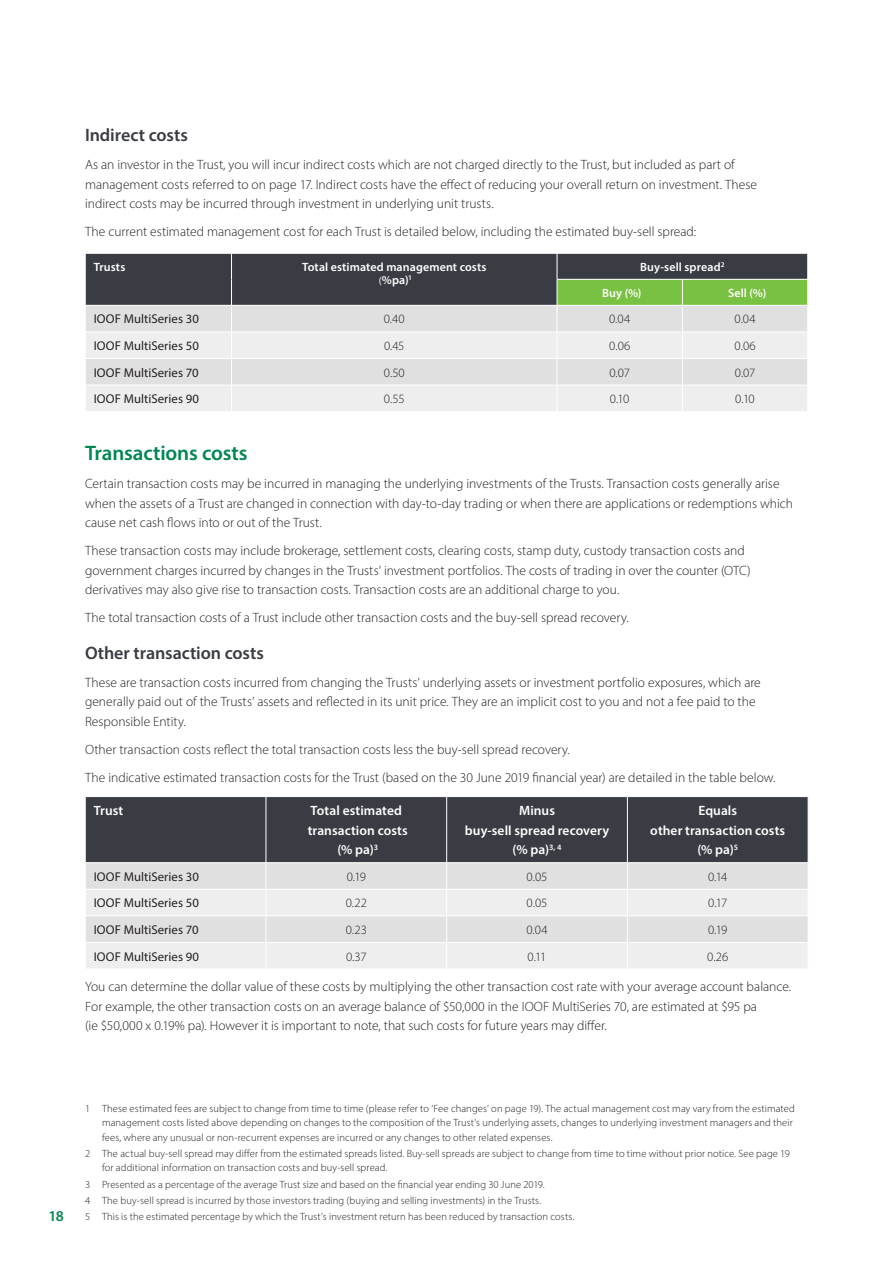
<style>
.page{position:relative;width:893px;height:1263px;background:#fff}
.page>*{position:absolute;margin:0;border:0;box-sizing:border-box;transform-origin:0 0}
._01_Subhead_1{font:600 21px "Myriad Pro";letter-spacing:-.01em;color:#008751}
._02_Subhead_2{font:600 18px "Myriad Pro";letter-spacing:-.005em;color:#393c43}
.t1{font:600 15px "Myriad Pro";color:#008751}
._07_Body_Text{font:300 13.5px/19.5px "Myriad Pro";color:#231f20}
._00_Table_Header{font:600 13.5px/19.5px "Myriad Pro";letter-spacing:.005em;color:#fff;text-align:center}
._03_Table_Body_Text{font:300 12.75px "Myriad Pro";letter-spacing:-.02em;color:#231f20}
._02_Table_Subhead_2{font:12.75px "Myriad Pro";letter-spacing:.01em;color:#231f20}
._03_Table_Body_Text-2{font:12.75px "Myriad Pro";letter-spacing:.01em;color:#231f20}
._00_Table_Header-2{font:600 12px/13.5px "Myriad Pro";letter-spacing:.01em;color:#fff;text-align:center}
._01_Table_Subhead_1{font:600 12px "Myriad Pro";letter-spacing:.015em;color:#fff}
._01_Footnotes{font:300 10.5px/14.2px "Myriad Pro";letter-spacing:.01em;color:#231f20}
.s1{font-weight:400;font-size:10.5px}
</style>
<div class="page">
<svg style="left:85px;top:253px;width:723px;height:158px;background:#b4b8b3"></svg>
<div style="left:86px;top:797px;width:722px;height:65px;background:#393c43"></div>
<div style="left:86px;top:863px;width:722px;height:26px;background:#e1e0e0"></div>
<svg style="left:86px;top:890px;width:722px;height:78px;background:#e9e9ea"></svg>
<hr style="left:266px;top:797px;width:1px;height:65px;background:#fff">
<hr style="left:446px;top:797px;width:1px;height:65px;background:#fff">
<hr style="left:627px;top:797px;width:1px;height:65px;background:#fff">
<hr style="left:85px;top:942px;width:181px;height:1px;background:#fff">
<hr style="left:266px;top:942px;width:181px;height:1px;background:#fff">
<svg style="left:266px;top:863px;width:1px;height:105px"></svg>
<hr style="left:447px;top:942px;width:180px;height:1px;background:#fff">
<svg style="left:446px;top:863px;width:1px;height:105px"></svg>
<hr style="left:627px;top:942px;width:181px;height:1px;background:#fff">
<svg style="left:627px;top:863px;width:1px;height:105px"></svg>
<hr style="left:85px;top:915px;width:181px;height:1px;background:#fff">
<hr style="left:266px;top:915px;width:181px;height:1px;background:#fff">
<hr style="left:447px;top:915px;width:180px;height:1px;background:#fff">
<hr style="left:627px;top:915px;width:181px;height:1px;background:#fff">
<p class="_02_Subhead_2" style="left:85px;top:124px;width:104px">Indirect costs</p>
<p class="_07_Body_Text" style="left:85px;top:155px;width:674px">As an investor in the Trust, you will incur indirect costs which are not charged directly to the Trust, but included as part of management costs referred to on page 17. Indirect costs have the effect of reducing your overall return on investment. These indirect costs may be incurred through investment in underlying unit trusts.</p>
<p class="_07_Body_Text" style="left:85px;top:222px;width:613px">The current estimated management cost for each Trust is detailed below, including the estimated buy-sell spread:</p>
<p class="_00_Table_Header-2" style="left:94px;top:260px;width:33px">Trusts</p>
<p class="_00_Table_Header-2" style="left:302px;top:260px;width:186px">Total estimated management costs <span class="s1">(</span>%pa)<sup>1</sup></p>
<p class="_00_Table_Header-2" style="left:640px;top:260px;width:86px">Buy-sell spread<sup>2</sup></p>
<p class="_01_Table_Subhead_1" style="left:602px;top:285px;width:41px">Buy (%)</p>
<p class="_01_Table_Subhead_1" style="left:728px;top:285px;width:40px">Sell (%)</p>
<p class="_02_Table_Subhead_2" style="left:94px;top:311px;width:107px">IOOF MultiSeries 30</p>
<p class="_03_Table_Body_Text" style="left:384px;top:311px;width:23px">0.40</p>
<p class="_03_Table_Body_Text" style="left:609px;top:311px;width:23px">0.04</p>
<p class="_03_Table_Body_Text" style="left:734px;top:311px;width:23px">0.04</p>
<p class="_02_Table_Subhead_2" style="left:94px;top:338px;width:107px">IOOF MultiSeries 50</p>
<p class="_03_Table_Body_Text" style="left:384px;top:338px;width:22px">0.45</p>
<p class="_03_Table_Body_Text" style="left:609px;top:338px;width:23px">0.06</p>
<p class="_03_Table_Body_Text" style="left:734px;top:338px;width:23px">0.06</p>
<p class="_02_Table_Subhead_2" style="left:94px;top:364px;width:106px">IOOF MultiSeries 70</p>
<p class="_03_Table_Body_Text" style="left:384px;top:365px;width:22px">0.50</p>
<p class="_03_Table_Body_Text" style="left:609px;top:365px;width:22px">0.07</p>
<p class="_03_Table_Body_Text" style="left:735px;top:365px;width:22px">0.07</p>
<p class="_02_Table_Subhead_2" style="left:94px;top:391px;width:107px">IOOF MultiSeries 90</p>
<p class="_03_Table_Body_Text" style="left:384px;top:391px;width:22px">0.55</p>
<p class="_03_Table_Body_Text" style="left:610px;top:391px;width:21px">0.10</p>
<p class="_03_Table_Body_Text" style="left:735px;top:391px;width:21px">0.10</p>
<p class="_01_Subhead_1" style="left:85px;top:440px;width:164px">Transactions costs</p>
<p class="_07_Body_Text" style="left:85px;top:474px;width:709px">Certain transaction costs may be incurred in managing the underlying investments of the Trusts. Transaction costs generally arise when the assets of a Trust are changed in connection with day-to-day trading or when there are applications or redemptions which cause net cash flows into or out of the Trust.</p>
<p class="_07_Body_Text" style="left:85px;top:541px;width:667px">These transaction costs may include brokerage, settlement costs, clearing costs, stamp duty, custody transaction costs and government charges incurred by changes in the Trusts’ investment portfolios. The costs of trading in over the counter (OTC) derivatives may also give rise to transaction costs. Transaction costs are an additional charge to you.</p>
<p class="_07_Body_Text" style="left:85px;top:608px;width:545px">The total transaction costs of a Trust include other transaction costs and the buy-sell spread recovery.</p>
<p class="_02_Subhead_2" style="left:85px;top:641px;width:180px">Other transaction costs</p>
<p class="_07_Body_Text" style="left:85px;top:672px;width:677px">These are transaction costs incurred from changing the Trusts’ underlying assets or investment portfolio exposures, which are generally paid out of the Trusts’ assets and reflected in its unit price. They are an implicit cost to you and not a fee paid to the<br>Responsible Entity.</p>
<p class="_07_Body_Text" style="left:85px;top:739px;width:486px">Other transaction costs reflect the total transaction costs less the buy-sell spread recovery.</p>
<p class="_07_Body_Text" style="left:85px;top:767px;width:692px">The indicative estimated transaction costs for the Trust (based on the 30 June 2019 financial year) are detailed in the table below.</p>
<p class="_00_Table_Header" style="left:94px;top:800px;width:31px">Trust</p>
<p class="_00_Table_Header" style="left:308px;top:800px;width:101px">Total estimated transaction costs (% pa)<sup>3</sup></p>
<p class="_00_Table_Header" style="left:465px;top:800px;width:146px">Minus<br>buy-sell spread recovery (% pa)<sup>3,</sup> <sup>4</sup></p>
<p class="_00_Table_Header" style="left:650px;top:800px;width:136px">Equals<br>other transaction costs (% pa)<sup>5</sup></p>
<p class="_03_Table_Body_Text-2" style="left:94px;top:869px;width:107px">IOOF MultiSeries 30</p>
<p class="_03_Table_Body_Text" style="left:347px;top:869px;width:21px">0.19</p>
<p class="_03_Table_Body_Text" style="left:527px;top:869px;width:22px">0.05</p>
<p class="_03_Table_Body_Text" style="left:708px;top:869px;width:21px">0.14</p>
<p class="_03_Table_Body_Text-2" style="left:94px;top:895px;width:107px">IOOF MultiSeries 50</p>
<p class="_03_Table_Body_Text" style="left:346px;top:895px;width:23px">0.22</p>
<p class="_03_Table_Body_Text" style="left:527px;top:895px;width:22px">0.05</p>
<p class="_03_Table_Body_Text" style="left:708px;top:895px;width:21px">0.17</p>
<p class="_03_Table_Body_Text-2" style="left:94px;top:922px;width:106px">IOOF MultiSeries 70</p>
<p class="_03_Table_Body_Text" style="left:346px;top:922px;width:23px">0.23</p>
<p class="_03_Table_Body_Text" style="left:526px;top:922px;width:23px">0.04</p>
<p class="_03_Table_Body_Text" style="left:708px;top:922px;width:21px">0.19</p>
<p class="_03_Table_Body_Text-2" style="left:94px;top:948px;width:107px">IOOF MultiSeries 90</p>
<p class="_03_Table_Body_Text" style="left:346px;top:948px;width:22px">0.37</p>
<p class="_03_Table_Body_Text" style="left:528px;top:948px;width:20px">0.11</p>
<p class="_03_Table_Body_Text" style="left:707px;top:948px;width:22px">0.26</p>
<p class="_07_Body_Text" style="left:85px;top:977px;width:708px">You can determine the dollar value of these costs by multiplying the other transaction cost rate with your average account balance.<br>For example, the other transaction costs on an average balance of $50,000 in the IOOF MultiSeries 70, are estimated at $95 pa<br>(ie $50,000 x 0.19% pa). However it is important to note, that such costs for future years may differ.</p>
<p class="t1" style="left:48px;top:1206px;width:17px">18</p>
<p class="_01_Footnotes" style="left:102px;top:1101px;width:694px;text-indent:-17px">1 These estimated fees are subject to change from time to time (please refer to ‘Fee changes’ on page 19). The actual management cost may vary from the estimated management costs listed above depending on changes to the composition of the Trust's underlying assets, changes to underlying investment managers and their fees, where any unusual or non-recurrent expenses are incurred or any changes to other related expenses.</p>
<p class="_01_Footnotes" style="left:102px;top:1146px;width:689px;text-indent:-17px">2 The actual buy-sell spread may differ from the estimated spreads listed. Buy-sell spreads are subject to change from time to time without prior notice. See page 19 for additional information on transaction costs and buy-sell spread.</p>
<p class="_01_Footnotes" style="left:85px;top:1177px;width:461px">3 Presented as a percentage of the average Trust size and based on the financial year ending 30 June 2019.</p>
<p class="_01_Footnotes" style="left:85px;top:1193px;width:458px">4 The buy-sell spread is incurred by those investors trading (buying and selling investments) in the Trusts.</p>
<p class="_01_Footnotes" style="left:85px;top:1210px;width:491px">5 This is the estimated percentage by which the Trust’s investment return has been reduced by transaction costs.</p>
</div>
